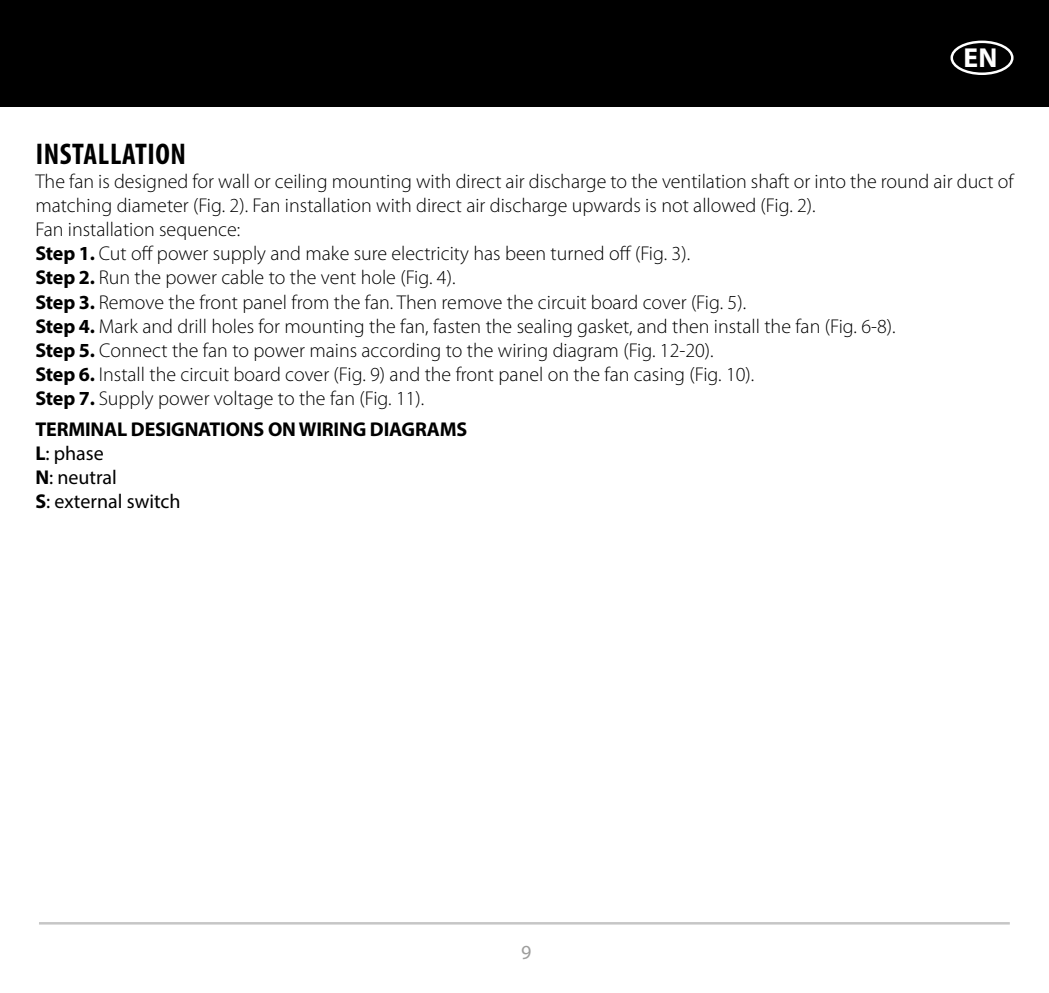
<style>
.page{position:relative;width:1049px;height:993px;background:#fff}
.page>*{position:absolute;margin:0;border:0;box-sizing:border-box;transform-origin:0 0}
.t1{font:700 condensed 30px "Myriad Pro";letter-spacing:.02em;color:#000}
.t2{font:700 27.5px "Myriad Pro";color:#fff}
.t3{font:300 20px/24px "Myriad Pro";color:#000}
.t4{font:700 20px/24px "Myriad Pro";letter-spacing:-.01em;color:#000}
.t5{font:20px "Myriad Pro";color:#9d9d9c}
.s1{font-weight:700}
.s2{font-weight:400}
</style>
<div class="page">
<div style="left:0;top:0;width:1049px;height:106px;background:#000"></div>
<div style="left:950px;top:41px;width:63px;height:34px;border:2px solid #fff;border-radius:50%"></div>
<hr style="left:39px;top:921px;width:971px;height:3px;background:#c6c6c6">
<h2 class="t2" style="left:963px;top:40px;width:36px">EN</h2>
<h1 class="t1" style="left:36px;top:135px;width:152px">INSTALLATION</h1>
<p class="t3" style="left:35px;top:170px;width:980px">The fan is designed for wall or ceiling mounting with direct air discharge to the ventilation shaft or into the round air duct of matching diameter (Fig. 2). Fan installation with direct air discharge upwards is not allowed (Fig. 2).<br>Fan installation sequence:<br><span class="s1">Step 1.</span> Cut off power supply and make sure electricity has been turned off (Fig. 3).<br><span class="s1">Step 2.</span> Run the power cable to the vent hole (Fig. 4).<br><span class="s1">Step 3.</span> Remove the front panel from the fan. Then remove the circuit board cover (Fig. 5).<br><span class="s1">Step 4.</span> Mark and drill holes for mounting the fan, fasten the sealing gasket, and then install the fan (Fig. 6-8).<br><span class="s1">Step 5.</span> Connect the fan to power mains according to the wiring diagram (Fig. 12-20).<br><span class="s1">Step 6.</span> Install the circuit board cover (Fig. 9) and the front panel on the fan casing (Fig. 10).<br><span class="s1">Step 7.</span> Supply power voltage to the fan (Fig. 11).</p>
<p class="t4" style="left:35px;top:416px;width:433px">TERMINAL DESIGNATIONS ON WIRING DIAGRAMS<br>L<span class="s2">: phase<br></span>N<span class="s2">: neutral<br></span>S<span class="s2">: external switch</span></p>
<p class="t5" style="left:521px;top:939px;width:12px">9</p>
</div>
